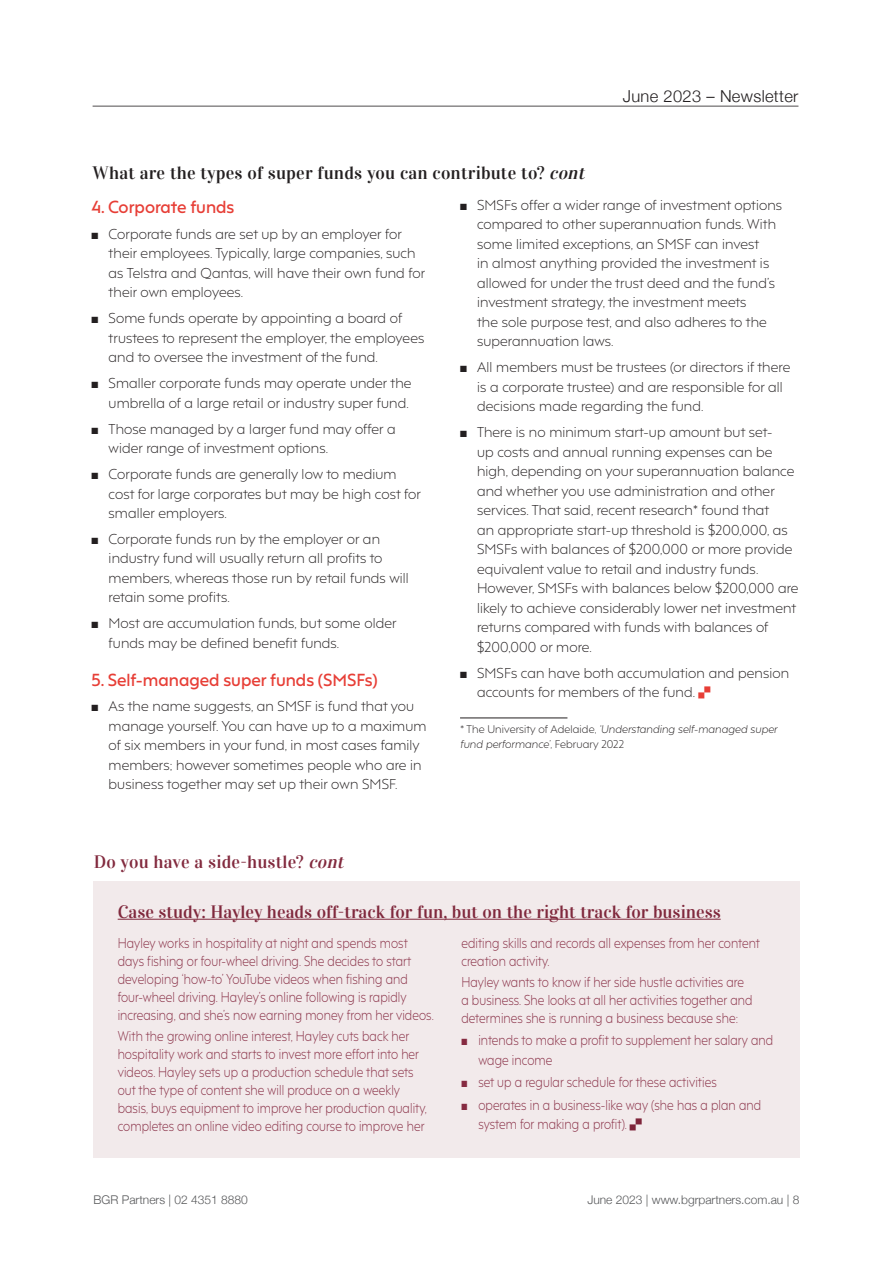
<style>
.page{position:relative;width:893px;height:1263px;background:#fff}
.page>*{position:absolute;margin:0;border:0;box-sizing:border-box;transform-origin:0 0}
.t1{font:18px "Vidaloka";color:#80293d}
.t2{font:18px "Vidaloka";letter-spacing:.01em;color:#231f20}
.t3{font:18px "Vidaloka";letter-spacing:.01em;color:#822a3e}
.t4{font:600 16.5px "F37 Hooj";color:#e73e36}
.t5{font:300 16.5px "Helvetica Neue";letter-spacing:.02em;color:#231f20}
.t6{font:300 13.5px/19.5px "F37 Hooj";letter-spacing:.01em;color:#231f20}
.t7{font:300 13.5px/18px "F37 Hooj";letter-spacing:.01em;color:#872c42;scale:.86 1}
.t8{font:300 12px "Helvetica Neue";color:#57585a}
.t9{font:italic 300 10.5px/15px "F37 Hooj";letter-spacing:.01em;color:#231f20}
.s1{font-style:italic}
.s2{font-style:normal}
</style>
<div class="page">
<hr style="left:93px;top:106px;width:705px;height:1px;background:#231f20">
<div style="left:93px;top:882px;width:707px;height:276px;background:#f2eaeb"></div>
<hr style="left:460px;top:718px;width:107px;height:1px;background:#231f20">
<hr style="left:118px;top:919px;width:603px;height:1px;background:#80293d">
<h1 class="t2" style="left:93px;top:162px;width:498px">What are the types of super funds you can contribute to? <span class="s1">cont</span></h1>
<p class="t5" style="left:623px;top:83px;width:177px">June 2023 – Newsletter</p>
<p class="t4" style="left:92px;top:193px;width:144px">4. Corporate funds</p>
<p class="t6" style="left:109px;top:223px;width:318px;text-indent:-17px">■ Corporate funds are set up by an employer for their employees. Typically, large companies, such as Telstra and Qantas, will have their own fund for their own employees.</p>
<p class="t6" style="left:109px;top:307px;width:317px;text-indent:-17px">■ Some funds operate by appointing a board of trustees to represent the employer, the employees and to oversee the investment of the fund.</p>
<p class="t6" style="left:92px;top:372px;width:321px;text-align:right">■ Smaller corporate funds may operate under the umbrella of a large retail or industry super fund.</p>
<p class="t6" style="left:109px;top:417px;width:289px;text-indent:-17px">■ Those managed by a larger fund may offer a wider range of investment options.</p>
<p class="t6" style="left:109px;top:463px;width:314px;text-indent:-17px">■ Corporate funds are generally low to medium cost for large corporates but may be high cost for smaller employers.</p>
<p class="t6" style="left:109px;top:528px;width:302px;text-indent:-17px">■ Corporate funds run by the employer or an industry fund will usually return all profits to members, whereas those run by retail funds will retain some profits.</p>
<p class="t6" style="left:109px;top:612px;width:289px;text-indent:-17px">■ Most are accumulation funds, but some older funds may be defined benefit funds.</p>
<p class="t4" style="left:92px;top:665px;width:288px">5. Self-managed super funds (SMSFs)</p>
<p class="t6" style="left:109px;top:695px;width:319px;text-indent:-17px">■ As the name suggests, an SMSF is fund that you manage yourself. You can have up to a maximum of six members in your fund, in most cases family members; however sometimes people who are in business together may set up their own SMSF.</p>
<h1 class="t3" style="left:94px;top:850px;width:256px">Do you have a side-hustle? <span class="s1">cont</span></h1>
<p class="t6" style="left:477px;top:194px;width:307px;text-indent:-17px">■ SMSFs offer a wider range of investment options compared to other superannuation funds. With some limited exceptions, an SMSF can invest<br>in almost anything provided the investment is allowed for under the trust deed and the fund’s investment strategy, the investment meets<br>the sole purpose test, and also adheres to the superannuation laws.</p>
<p class="t6" style="left:477px;top:356px;width:315px;text-indent:-17px">■ All members must be trustees (or directors if there is a corporate trustee) and are responsible for all decisions made regarding the fund.</p>
<p class="t6" style="left:477px;top:421px;width:323px;text-indent:-17px">■ There is no minimum start-up amount but set-<br>up costs and annual running expenses can be high, depending on your superannuation balance and whether you use administration and other services. That said, recent research* found that<br>an appropriate start-up threshold is $200,000, as SMSFs with balances of $200,000 or more provide equivalent value to retail and industry funds.<br>However, SMSFs with balances below $200,000 are likely to achieve considerably lower net investment returns compared with funds with balances of $200,000 or more.</p>
<p class="t6" style="left:477px;top:661px;width:314px;text-indent:-17px">■ SMSFs can have both accumulation and pension accounts for members of the fund.</p>
<p class="t9" style="left:460px;top:721px;width:319px"><span class="s2">* The University of Adelaide,</span> ‘Understanding self-managed super fund performance’<span class="s2">, February 2022</span></p>
<h1 class="t1" style="left:118px;top:901px;width:604px">Case study: Hayley heads off-track for fun, but on the right track for business</h1>
<p class="t7" style="left:118px;top:932px;width:369px">Hayley works in hospitality at night and spends most days fishing or four-wheel driving. She decides to start developing ‘how-to’ YouTube videos when fishing and four-wheel driving. Hayley’s online following is rapidly increasing, and she’s now earning money from her videos.</p>
<p class="t7" style="left:118px;top:1025px;width:361px">With the growing online interest, Hayley cuts back her hospitality work and starts to invest more effort into her videos. Hayley sets up a production schedule that sets out the type of content she will produce on a weekly basis, buys equipment to improve her production quality, completes an online video editing course to improve her</p>
<p class="t7" style="left:461px;top:932px;width:348px">editing skills and records all expenses from her content creation activity.</p>
<p class="t7" style="left:461px;top:971px;width:340px">Hayley wants to know if her side hustle activities are a business. She looks at all her activities together and determines she is running a business because she:</p>
<p class="t7" style="left:478px;top:1029px;width:344px;line-height:19.5px;text-indent:-17px">■ intends to make a profit to supplement her salary and wage income</p>
<p class="t7" style="left:461px;top:1072px;width:298px">■ set up a regular schedule for these activities</p>
<p class="t7" style="left:478px;top:1093px;width:330px;line-height:19.5px;text-indent:-17px">■ operates in a business-like way (she has a plan and system for making a profit).</p>
<p class="t8" style="left:94px;top:1190px;width:156px">BGR Partners | 02 4351 8880</p>
<p class="t8" style="left:587px;top:1190px;width:214px">June 2023 | www.bgrpartners.com.au | 8</p>
</div>
